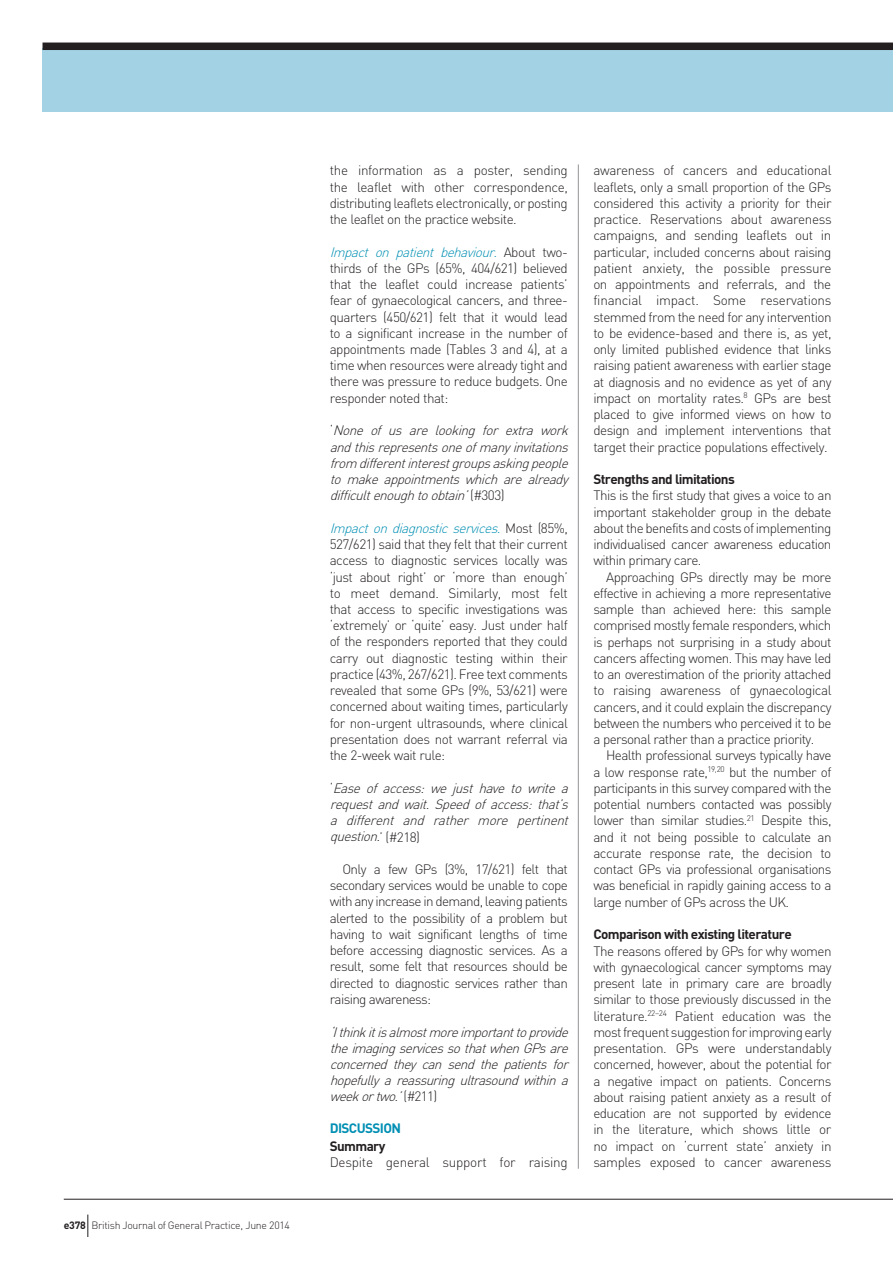
<style>
.page{position:relative;width:893px;height:1263px;background:#fff}
.page>*{position:absolute;margin:0;border:0;box-sizing:border-box;transform-origin:0 0}
.t1{font:300 13.5px/16.2px "DIN";letter-spacing:-.04em;color:#231f20;text-align:justify}
.t2{font:italic 300 13.5px/16.2px "DIN";color:#231f20;text-align:justify}
.t3{font:700 13.5px "DIN";letter-spacing:-.045em;color:#231f20}
.t4{font:300 13.5px "DIN";letter-spacing:-.02em;color:#231f20}
.t5{font:700 13.5px "DIN";letter-spacing:-.045em;color:#008fb3}
.t6{font:300 10.5px "DIN";letter-spacing:-.025em;color:#231f20}
.s1{font-weight:700}
.s2{font-style:italic;color:#008fb3}
.s3{font-style:normal}
</style>
<div class="page">
<hr style="left:578px;top:164px;width:1px;height:1005px;background:#939598">
<hr style="left:64px;top:1199px;width:829px;height:1px;background:#231f20">
<svg style="left:87px;top:1214px;width:1px;height:23px"></svg>
<div style="left:43px;top:48px;width:850px;height:64px;background:#a2d2e3"></div>
<div style="left:43px;top:43px;width:850px;height:7px;background:#231f20"></div>
<p class="t6" style="left:64px;top:1219px;width:228px"><span class="s1">e378</span> British Journal of General Practice, June 2014</p>
<p class="t1" style="left:330px;top:162px;width:240px">the information as a poster, sending the leaflet with other correspondence, distributing leaflets electronically, or posting the leaflet on the practice website.</p>
<p class="t1" style="left:330px;top:243px;width:240px"><span class="s2">Impact on patient behaviour.</span> A b o u t t w o - thirds of the GPs (65%, 404/621) believed that the leaflet could increase patients’ fear of gynaecological cancers, and three&shy;quarters (450/621) felt that it would lead to a significant increase in the number of appointments made (Tables 3 and 4), at a time when resources were already tight and there was pressure to reduce budgets. One responder noted that:</p>
<p class="t2" style="left:330px;top:422px;width:244px"><span class="s3">‘</span> None of us are looking for extra work andthisrepresentsoneofmanyinvitations from differentinterestgroupsaskingpeople to make appointments which are already difficultenoughtoobtain’<span class="s3">( # 3 0 3 )</span></p>
<p class="t1" style="left:330px;top:520px;width:240px"><span class="s2">Impactondiagnosticservices.</span>M o s t ( 8 5 % , 527/621) said that they felt that their current access to diagnostic services locally was ‘just about right’ or ‘more than enough’ to meet demand. Similarly, most felt that access to specific investigations was ‘extremely’ or ‘quite’ easy. Just under half of the responders reported that they could carry out diagnostic testing within their practice (43%, 267/621). Free text comments revealed that some GPs (9%, 53/621) were concerned about waiting times, particularly for non-urgent ultrasounds, where clinical presentation does not warrant referral via the 2-week wait rule:</p>
<p class="t2" style="left:330px;top:780px;width:244px"><span class="s3">‘</span> Ease of access: we just have to write a request and wait. Speed of access: that’s a different and rather more pertinent question.<span class="s3">’ ( # 2 1 8 )</span></p>
<p class="t1" style="left:330px;top:861px;width:240px;text-indent:13px">Only a few GPs (3%, 17/621) felt that secondary services would be unable to cope with any increase in demand, leaving patients alerted to the possibility of a problem but having to wait significant lengths of time before accessing diagnostic services. As a result, some felt that resources should be directed to diagnostic services rather than raising awareness:</p>
<p class="t2" style="left:330px;top:1023px;width:244px">‘Ithinkitisalmostmoreimportanttoprovide theimagingservicessothatwhenGPsare concerned they can send the patients for hopefullyareassuringultrasoundwithina weekortwo.’<span class="s3">( # 2 1 1 )</span></p>
<p class="t5" style="left:330px;top:1119px;width:73px">DISCUSSION</p>
<p class="t3" style="left:330px;top:1137px;width:57px">Summary</p>
<p class="t4" style="left:330px;top:1153px;width:239px">Despite general support for raising</p>
<p class="t1" style="left:593px;top:162px;width:240px">awareness of cancers and educational leaflets, only a small proportion of the GPs considered this activity a priority for their practice. Reservations about awareness campaigns, and sending leaflets out in particular, included concerns about raising patient anxiety, the possible pressure on appointments and referrals, and the financial impact. Some reservations stemmed from the need for any intervention to be evidence-based and there is, as yet, only limited published evidence that links raising patient awareness with earlier stage at diagnosis and no evidence as yet of any impact on mortality rates.<sup>8</sup> GPs are best placed to give informed views on how to design and implement interventions that target their practice populations effectively.</p>
<p class="t3" style="left:593px;top:470px;width:143px">Strengths and limitations</p>
<p class="t1" style="left:593px;top:487px;width:240px">This is the first study that gives a voice to an important stakeholder group in the debate about the benefits and costs of implementing individualised cancer awareness education within primary care.</p>
<p class="t1" style="left:593px;top:569px;width:240px;text-indent:13px">Approaching GPs directly may be more effective in achieving a more representative sample than achieved here: this sample comprised mostly female responders, which is perhaps not surprising in a study about cancers affecting women. This may have led to an overestimation of the priority attached to raising awareness of gynaecological cancers, and it could explain the discrepancy between the numbers who perceived it to be a personal rather than a practice priority.</p>
<p class="t1" style="left:593px;top:747px;width:240px;text-indent:13px">Health professional surveys typically have a low response rate,<sup>19,20</sup> but the number of participants in this survey compared with the potential numbers contacted was possibly lower than similar studies.<sup>21</sup> Despite this, and it not being possible to calculate an accurate response rate, the decision to contact GPs via professional organisations was beneficial in rapidly gaining access to a large number of GPs across the UK.</p>
<p class="t3" style="left:593px;top:925px;width:200px">Comparison with existing literature</p>
<p class="t1" style="left:593px;top:942px;width:240px">The reasons offered by GPs for why women with gynaecological cancer symptoms may present late in primary care are broadly similar to those previously discussed in the literature.<sup>22–24</sup> Patient education was the most frequent suggestion for improving early presentation. GPs were understandably concerned, however, about the potential for a negative impact on patients. Concerns about raising patient anxiety as a result of education are not supported by evidence in the literature, which shows little or no impact on ‘current state’ anxiety in samples exposed to cancer awareness</p>
</div>
